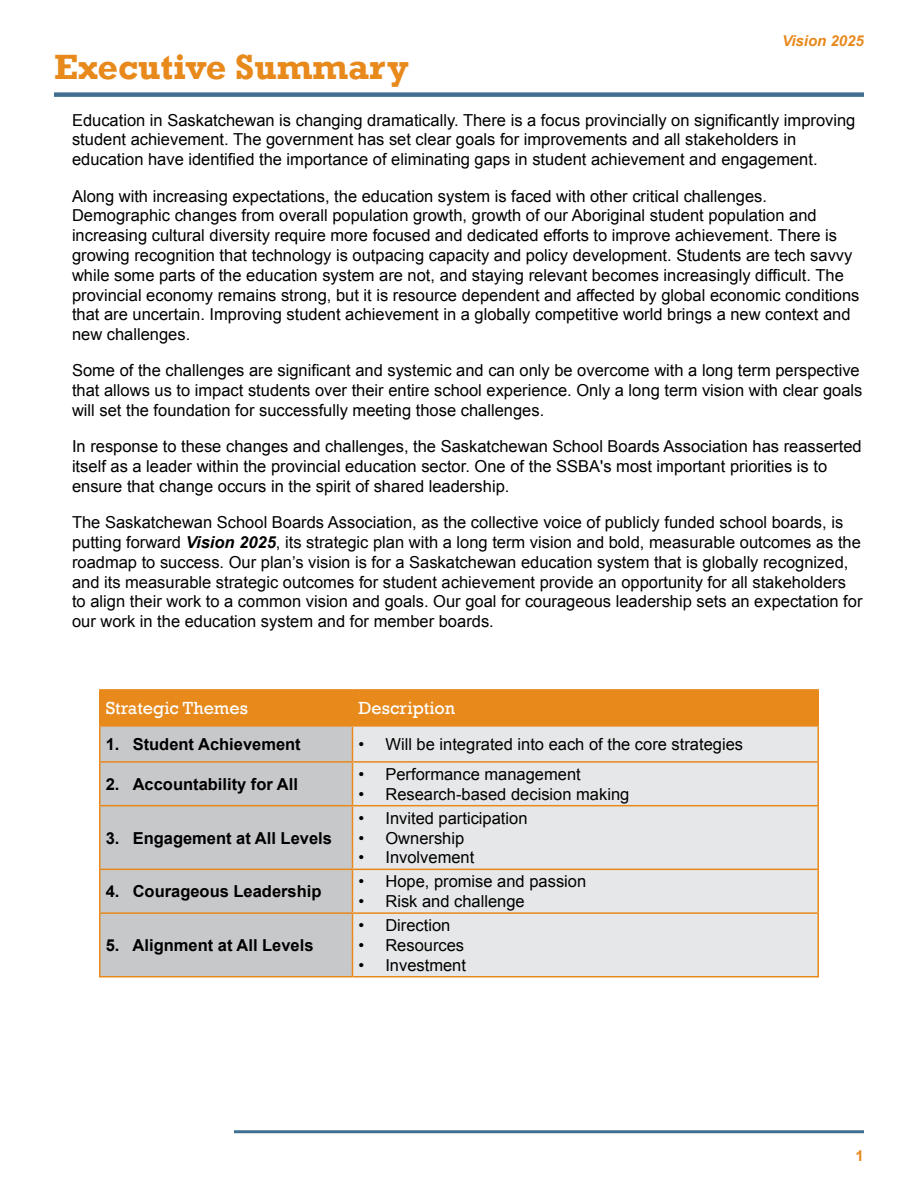
<style>
.page{position:relative;width:918px;height:1188px;background:#fff}
.page>*{position:absolute;margin:0;border:0;box-sizing:border-box;transform-origin:0 0}
.t1{font:700 36px "Rockwell";color:#e8891c}
.t2{font:18px "Rockwell";color:#fff}
.t3{font:16.5px/19.8px "Arial";color:#000}
.t4{font:700 16.5px "Arial";color:#000}
.t5{font:italic 700 15px "Arial";color:#e8891c}
.t6{font:700 15px "Arial";color:#e8891c}
.s1{font-weight:700;font-style:italic}
</style>
<div class="page">
<hr style="left:234px;top:1130px;width:630px;height:3px;background:#416f92">
<div style="left:54px;top:92px;width:810px;height:5px;background:#416f92"></div>
<div style="left:100px;top:691px;width:718px;height:34px;background:#e8891c"></div>
<div style="left:100px;top:727px;width:252px;height:249px;background:#c7c8ca"></div>
<div style="left:353px;top:727px;width:465px;height:249px;background:#e6e7e8"></div>
<hr style="left:99px;top:689px;width:253px;height:2px;background:#e8891c">
<hr style="left:99px;top:691px;width:1px;height:34px;background:#e8891c">
<hr style="left:352px;top:689px;width:467px;height:2px;background:#e8891c">
<hr style="left:352px;top:691px;width:1px;height:34px;background:#e8891c">
<hr style="left:818px;top:691px;width:1px;height:34px;background:#e8891c">
<hr style="left:99px;top:725px;width:253px;height:2px;background:#e8891c">
<hr style="left:99px;top:727px;width:1px;height:34px;background:#e8891c">
<hr style="left:99px;top:761px;width:253px;height:2px;background:#e8891c">
<hr style="left:99px;top:763px;width:1px;height:42px;background:#e8891c">
<hr style="left:99px;top:805px;width:253px;height:1px;background:#e8891c">
<hr style="left:99px;top:806px;width:1px;height:63px;background:#e8891c">
<hr style="left:99px;top:869px;width:253px;height:1px;background:#e8891c">
<hr style="left:99px;top:870px;width:1px;height:42px;background:#e8891c">
<hr style="left:99px;top:912px;width:253px;height:2px;background:#e8891c">
<hr style="left:99px;top:914px;width:1px;height:62px;background:#e8891c">
<hr style="left:99px;top:976px;width:253px;height:1px;background:#e8891c">
<hr style="left:352px;top:725px;width:467px;height:2px;background:#e8891c">
<hr style="left:352px;top:727px;width:1px;height:34px;background:#e8891c">
<hr style="left:818px;top:727px;width:1px;height:34px;background:#e8891c">
<hr style="left:352px;top:761px;width:467px;height:2px;background:#e8891c">
<hr style="left:352px;top:763px;width:1px;height:42px;background:#e8891c">
<hr style="left:818px;top:763px;width:1px;height:42px;background:#e8891c">
<hr style="left:352px;top:805px;width:467px;height:1px;background:#e8891c">
<hr style="left:352px;top:806px;width:1px;height:63px;background:#e8891c">
<hr style="left:818px;top:806px;width:1px;height:63px;background:#e8891c">
<hr style="left:352px;top:869px;width:467px;height:1px;background:#e8891c">
<hr style="left:352px;top:870px;width:1px;height:42px;background:#e8891c">
<hr style="left:818px;top:870px;width:1px;height:42px;background:#e8891c">
<hr style="left:352px;top:912px;width:467px;height:2px;background:#e8891c">
<hr style="left:352px;top:914px;width:1px;height:62px;background:#e8891c">
<hr style="left:818px;top:914px;width:1px;height:62px;background:#e8891c">
<hr style="left:352px;top:976px;width:467px;height:1px;background:#e8891c">
<p class="t5" style="left:782px;top:31px;width:83px">Vision 2025</p>
<h1 class="t1" style="left:54px;top:45px;width:356px">Executive Summary</h1>
<p class="t3" style="left:72px;top:110px;width:785px">Education in Saskatchewan is changing dramatically. There is a focus provincially on significantly improving student achievement. The government has set clear goals for improvements and all stakeholders in education have identified the importance of eliminating gaps in student achievement and engagement.</p>
<p class="t3" style="left:72px;top:186px;width:789px">Along with increasing expectations, the education system is faced with other critical challenges.<br>Demographic changes from overall population growth, growth of our Aboriginal student population and increasing cultural diversity require more focused and dedicated efforts to improve achievement. There is growing recognition that technology is outpacing capacity and policy development. Students are tech savvy while some parts of the education system are not, and staying relevant becomes increasingly difficult. The provincial economy remains strong, but it is resource dependent and affected by global economic conditions that are uncertain. Improving student achievement in a globally competitive world brings a new context and new challenges.</p>
<p class="t3" style="left:72px;top:361px;width:792px">Some of the challenges are significant and systemic and can only be overcome with a long term perspective that allows us to impact students over their entire school experience. Only a long term vision with clear goals will set the foundation for successfully meeting those challenges.</p>
<p class="t3" style="left:72px;top:437px;width:791px">In response to these changes and challenges, the Saskatchewan School Boards Association has reasserted itself as a leader within the provincial education sector. One of the SSBA's most important priorities is to ensure that change occurs in the spirit of shared leadership.</p>
<p class="t3" style="left:72px;top:513px;width:792px">The Saskatchewan School Boards Association, as the collective voice of publicly funded school boards, is putting forward <span class="s1">Vision 2025</span>, its strategic plan with a long term vision and bold, measurable outcomes as the roadmap to success. Our plan’s vision is for a Saskatchewan education system that is globally recognized, and its measurable strategic outcomes for student achievement provide an opportunity for all stakeholders to align their work to a common vision and goals. Our goal for courageous leadership sets an expectation for our work in the education system and for member boards.</p>
<p class="t2" style="left:106px;top:698px;width:144px">Strategic Themes</p>
<p class="t2" style="left:359px;top:698px;width:98px">Description</p>
<p class="t4" style="left:106px;top:733px;width:197px">1. Student Achievement</p>
<p class="t3" style="left:358px;top:734px;width:386px">• Will be integrated into each of the core strategies</p>
<p class="t4" style="left:106px;top:773px;width:194px">2. Accountability for All</p>
<p class="t3" style="left:358px;top:764px;width:224px">• Performance management</p>
<p class="t3" style="left:358px;top:784px;width:272px">• Research-based decision making</p>
<p class="t4" style="left:106px;top:827px;width:228px">3. Engagement at All Levels</p>
<p class="t4" style="left:106px;top:880px;width:217px">4. Courageous Leadership</p>
<p class="t4" style="left:106px;top:934px;width:209px">5. Alignment at All Levels</p>
<p class="t3" style="left:358px;top:808px;width:171px">• Invited participation</p>
<p class="t3" style="left:358px;top:828px;width:107px">• Ownership</p>
<p class="t3" style="left:358px;top:848px;width:117px">• Involvement</p>
<p class="t3" style="left:358px;top:872px;width:229px">• Hope, promise and passion</p>
<p class="t3" style="left:358px;top:892px;width:168px">• Risk and challenge</p>
<p class="t3" style="left:358px;top:916px;width:94px">• Direction</p>
<p class="t3" style="left:358px;top:935px;width:107px">• Resources</p>
<p class="t3" style="left:358px;top:955px;width:109px">• Investment</p>
<p class="t6" style="left:856px;top:1146px;width:10px">1</p>
</div>
